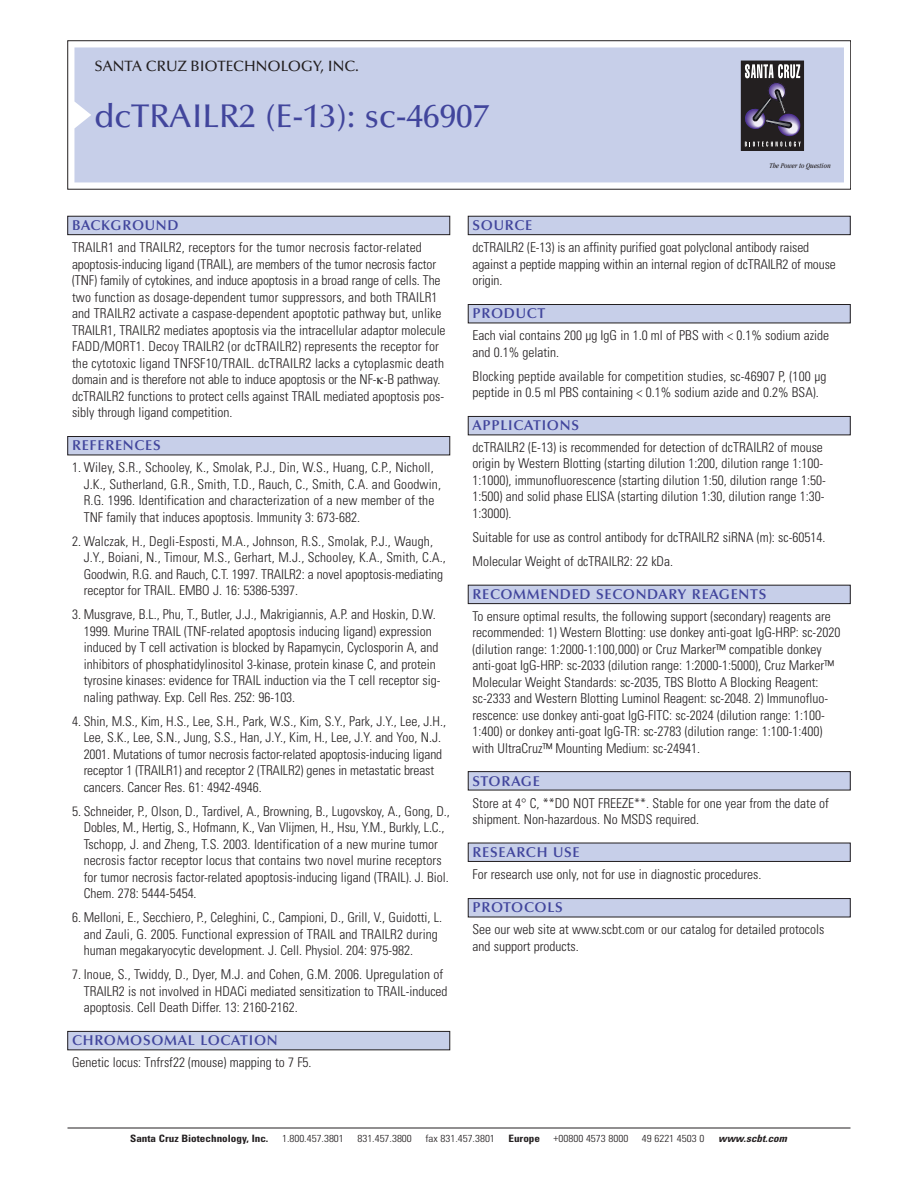
<style>
.page{position:relative;width:918px;height:1188px;background:#fff}
.page>*{position:absolute;margin:0;border:0;box-sizing:border-box;transform-origin:0 0}
.t1{font:500 33px "Optima";color:#41459c}
.t2{font:500 15px "Optima";color:#231f20}
.t3{font:600 14.25px "Optima";letter-spacing:.05em;color:#41459c}
.t4{font:300 condensed 13.5px/16.5px "Univers";color:#231f20}
.t5{font:300 condensed 10.2px "Univers";color:#231f20;scale:1.1 1}
.t6{font:700 condensed 10.2px "Univers";color:#231f20;scale:1.1 1}
.t7{font:italic 700 condensed 10.2px "Univers";color:#231f20;scale:1.1 1}
.t8{font:italic condensed 7.5px "Garamond";color:#231f20}
</style>
<div class="page">
<div style="left:468px;top:416px;width:382px;height:19px;background:#c7cfe9"></div>
<div style="left:468px;top:416px;width:382px;height:19px;border:1px solid #231f20"></div>
<div style="left:468px;top:305px;width:382px;height:18px;background:#c7cfe9"></div>
<div style="left:468px;top:304px;width:382px;height:19px;border:1px solid #231f20"></div>
<div style="left:74px;top:47px;width:770px;height:135px;background:#c7cfe9"></div>
<div style="left:741px;top:61px;width:62px;height:89px;background:#231f20"></div>
<div style="left:741px;top:61px;width:63px;height:90px;border:1px solid #231f20"></div>
<svg style="left:741px;top:64px;width:64px;height:83px"></svg>
<hr style="left:68px;top:1128px;width:782px;height:1px;background:#231f20">
<div style="left:68px;top:1031px;width:382px;height:19px;background:#c7cfe9"></div>
<div style="left:68px;top:1031px;width:382px;height:19px;border:1px solid #231f20"></div>
<div style="left:68px;top:437px;width:382px;height:18px;background:#c7cfe9"></div>
<div style="left:68px;top:436px;width:382px;height:19px;border:1px solid #231f20"></div>
<div style="left:68px;top:216px;width:382px;height:19px;background:#c7cfe9"></div>
<div style="left:68px;top:216px;width:382px;height:19px;border:1px solid #231f20"></div>
<div style="left:468px;top:216px;width:382px;height:19px;background:#c7cfe9"></div>
<div style="left:468px;top:216px;width:382px;height:19px;border:1px solid #231f20"></div>
<div style="left:468px;top:772px;width:382px;height:18px;background:#c7cfe9"></div>
<div style="left:468px;top:771px;width:382px;height:19px;border:1px solid #231f20"></div>
<div style="left:468px;top:585px;width:382px;height:19px;background:#c7cfe9"></div>
<div style="left:468px;top:585px;width:382px;height:19px;border:1px solid #231f20"></div>
<div style="left:468px;top:843px;width:382px;height:18px;background:#c7cfe9"></div>
<div style="left:468px;top:843px;width:382px;height:19px;border:1px solid #231f20"></div>
<div style="left:468px;top:899px;width:382px;height:18px;background:#c7cfe9"></div>
<div style="left:468px;top:898px;width:382px;height:19px;border:1px solid #231f20"></div>
<p class="t2" style="left:94px;top:60px;width:266px">SANTA CRUZ BIOTECHNOLOGY, INC.</p>
<h1 class="t1" style="left:94px;top:103px;width:396px">dcTRAILR2 (E-13): sc-46907</h1>
<p class="t8" style="left:769px;top:163px;width:63px">The Power to Question</p>
<p class="t3" style="left:72px;top:220px;width:108px">BACKGROUND</p>
<p class="t4" style="left:72px;top:241px;width:375px">TRAILR1 and TRAILR2, receptors for the tumor necrosis factor-related apoptosis-inducing ligand (TRAIL), are members of the tumor necrosis factor (TNF) family of cytokines, and induce apoptosis in a broad range of cells. The two function as dosage-dependent tumor suppressors, and both TRAILR1 and TRAILR2 activate a caspase-dependent apoptotic pathway but, unlike TRAILR1, TRAILR2 mediates apoptosis via the intracellular adaptor molecule FADD/MORT1. Decoy TRAILR2 (or dcTRAILR2) represents the receptor for the cytotoxic ligand TNFSF10/TRAIL. dcTRAILR2 lacks a cytoplasmic death domain and is therefore not able to induce apoptosis or the NF- -B pathway. dcTRAILR2 functions to protect cells against TRAIL mediated apoptosis pos&shy;sibly through ligand competition.</p>
<p class="t3" style="left:72px;top:439px;width:90px">REFERENCES</p>
<p class="t4" style="left:84px;top:460px;width:359px;text-indent:-12px">1. Wiley, S.R., Schooley, K., Smolak, P.J., Din, W.S., Huang, C.P., Nicholl, J.K., Sutherland, G.R., Smith, T.D., Rauch, C., Smith, C.A. and Goodwin, R.G. 1996. Identification and characterization of a new member of the TNF family that induces apoptosis. Immunity 3: 673-682.</p>
<p class="t4" style="left:84px;top:534px;width:364px;text-indent:-12px">2. Walczak, H., Degli-Esposti, M.A., Johnson, R.S., Smolak, P.J., Waugh, J.Y., Boiani, N., Timour, M.S., Gerhart, M.J., Schooley, K.A., Smith, C.A., Goodwin, R.G. and Rauch, C.T. 1997. TRAILR2: a novel apoptosis-mediating receptor for TRAIL. EMBO J. 16: 5386-5397.</p>
<p class="t4" style="left:84px;top:607px;width:358px;text-indent:-12px">3. Musgrave, B.L., Phu, T., Butler, J.J., Makrigiannis, A.P. and Hoskin, D.W.<br>1999. Murine TRAIL (TNF-related apoptosis inducing ligand) expression induced by T cell activation is blocked by Rapamycin, Cyclosporin A, and inhibitors of phosphatidylinositol 3-kinase, protein kinase C, and protein tyrosine kinases: evidence for TRAIL induction via the T cell receptor sig&shy;naling pathway. Exp. Cell Res. 252: 96-103.</p>
<p class="t4" style="left:84px;top:714px;width:364px;text-indent:-12px">4. Shin, M.S., Kim, H.S., Lee, S.H., Park, W.S., Kim, S.Y., Park, J.Y., Lee, J.H., Lee, S.K., Lee, S.N., Jung, S.S., Han, J.Y., Kim, H., Lee, J.Y. and Yoo, N.J.<br>2001. Mutations of tumor necrosis factor-related apoptosis-inducing ligand receptor 1 (TRAILR1) and receptor 2 (TRAILR2) genes in metastatic breast cancers. Cancer Res. 61: 4942-4946.</p>
<p class="t4" style="left:84px;top:804px;width:368px;text-indent:-12px">5. Schneider, P., Olson, D., Tardivel, A., Browning, B., Lugovskoy, A., Gong, D., Dobles, M., Hertig, S., Hofmann, K., Van Vlijmen, H., Hsu, Y.M., Burkly, L.C., Tschopp, J. and Zheng, T.S. 2003. Identification of a new murine tumor necrosis factor receptor locus that contains two novel murine receptors for tumor necrosis factor-related apoptosis-inducing ligand (TRAIL). J. Biol.<br>Chem. 278: 5444-5454.</p>
<p class="t4" style="left:84px;top:910px;width:360px;text-indent:-12px">6. Melloni, E., Secchiero, P., Celeghini, C., Campioni, D., Grill, V., Guidotti, L. and Zauli, G. 2005. Functional expression of TRAIL and TRAILR2 during human megakaryocytic development. J. Cell. Physiol. 204: 975-982.</p>
<p class="t4" style="left:84px;top:967px;width:365px;text-indent:-12px">7. Inoue, S., Twiddy, D., Dyer, M.J. and Cohen, G.M. 2006. Upregulation of<br>TRAILR2 is not involved in HDACi mediated sensitization to TRAIL-induced apoptosis. Cell Death Differ. 13: 2160-2162.</p>
<p class="t3" style="left:72px;top:1034px;width:207px">CHROMOSOMAL LOCATION</p>
<p class="t4" style="left:72px;top:1055px;width:241px">Genetic locus: Tnfrsf22 (mouse) mapping to 7 F5.</p>
<p class="t3" style="left:473px;top:220px;width:61px">SOURCE</p>
<p class="t4" style="left:473px;top:241px;width:365px">dcTRAILR2 (E-13) is an affinity purified goat polyclonal antibody raised against a peptide mapping within an internal region of dcTRAILR2 of mouse origin.</p>
<p class="t3" style="left:473px;top:307px;width:74px">PRODUCT</p>
<p class="t4" style="left:473px;top:328px;width:358px">Each vial contains 200 µg IgG in 1.0 ml of PBS with &lt; 0.1% sodium azide and 0.1% gelatin.</p>
<p class="t4" style="left:473px;top:369px;width:355px">Blocking peptide available for competition studies, sc-46907 P, (100 µg peptide in 0.5 ml PBS containing &lt; 0.1% sodium azide and 0.2% BSA).</p>
<p class="t3" style="left:473px;top:419px;width:108px">APPLICATIONS</p>
<p class="t4" style="left:473px;top:440px;width:355px">dcTRAILR2 (E-13) is recommended for detection of dcTRAILR2 of mouse origin by Western Blotting (starting dilution 1:200, dilution range 1:100- 1:1000), immunofluorescence (starting dilution 1:50, dilution range 1:50- 1:500) and solid phase ELISA (starting dilution 1:30, dilution range 1:30- 1:3000).</p>
<p class="t4" style="left:473px;top:527px;width:354px;line-height:24px">Suitable for use as control antibody for dcTRAILR2 siRNA (m): sc-60514.<br>Molecular Weight of dcTRAILR2: 22 kDa.</p>
<p class="t3" style="left:473px;top:588px;width:295px">RECOMMENDED SECONDARY REAGENTS</p>
<p class="t4" style="left:473px;top:609px;width:369px">To ensure optimal results, the following support (secondary) reagents are recommended: 1) Western Blotting: use donkey anti-goat IgG-HRP: sc-2020 (dilution range: 1:2000-1:100,000) or Cruz Marker™ compatible donkey anti-goat IgG-HRP: sc-2033 (dilution range: 1:2000-1:5000), Cruz Marker™ Molecular Weight Standards: sc-2035, TBS Blotto A Blocking Reagent: sc-2333 and Western Blotting Luminol Reagent: sc-2048. 2) Immunofluo&shy;rescence: use donkey anti-goat IgG-FITC: sc-2024 (dilution range: 1:100- 1:400) or donkey anti-goat IgG-TR: sc-2783 (dilution range: 1:100-1:400) with UltraCruz™ Mounting Medium: sc-24941.</p>
<p class="t3" style="left:473px;top:775px;width:69px">STORAGE</p>
<p class="t4" style="left:473px;top:796px;width:358px">Store at 4° C, **DO NOT FREEZE**. Stable for one year from the date of shipment. Non-hazardous. No MSDS required.</p>
<p class="t3" style="left:473px;top:847px;width:109px">RESEARCH USE</p>
<p class="t4" style="left:473px;top:868px;width:290px">For research use only, not for use in diagnostic procedures.</p>
<p class="t3" style="left:473px;top:901px;width:92px">PROTOCOLS</p>
<p class="t4" style="left:473px;top:922px;width:353px">See our web site at www.scbt.com or our catalog for detailed protocols and support products.</p>
<p class="t6" style="left:130px;top:1135px;width:127px">Santa Cruz Biotechnology, Inc.</p>
<p class="t5" style="left:282px;top:1135px;width:58px">1.800.457.3801</p>
<p class="t5" style="left:357px;top:1135px;width:51px">831.457.3800</p>
<p class="t5" style="left:425px;top:1135px;width:65px">fax 831.457.3801</p>
<p class="t6" style="left:508px;top:1135px;width:30px">Europe</p>
<p class="t5" style="left:554px;top:1135px;width:69px">+00800 4573 8000</p>
<p class="t5" style="left:642px;top:1135px;width:58px">49 6221 4503 0</p>
<p class="t7" style="left:718px;top:1135px;width:66px">www.scbt.com</p>
</div>
